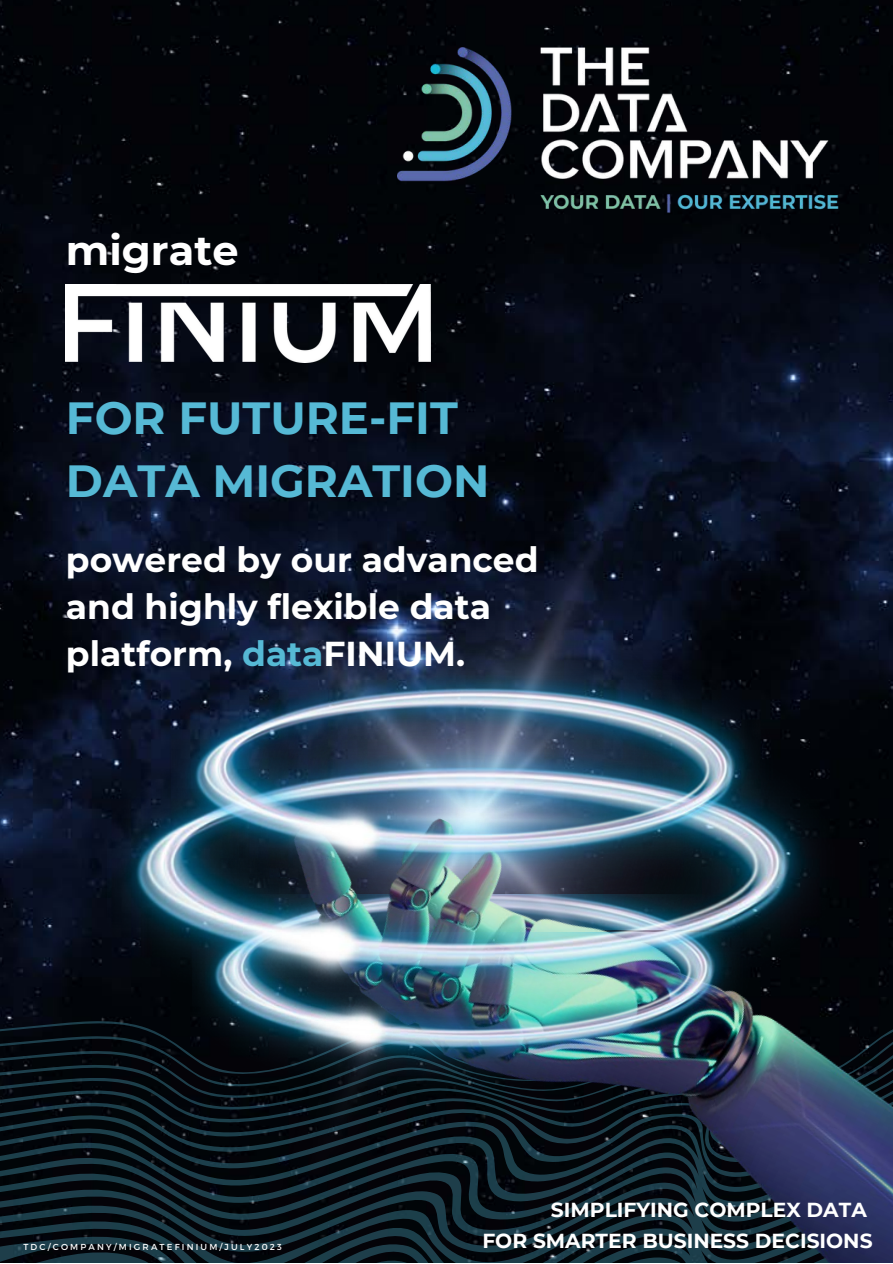
<style>
.page{position:relative;width:893px;height:1264px;background:#fff}
.page>*{position:absolute;margin:0;border:0;box-sizing:border-box;transform-origin:0 0}
.t1{font:700 45px "Montserrat";color:#56b9d5}
.t2{font:700 41.4px "Montserrat";color:#fff}
.t3{font:700 34.5px/47.2px "Montserrat";color:#fff}
.t4{font:700 20.25px "Montserrat";color:#fff}
.t5{font:8.7px "Montserrat";letter-spacing:.25em;color:#fff}
.s1{color:#56b9d5}
</style>
<div class="page">
<img style="left:0;top:0;width:892px;height:1008px">
<img style="left:397px;top:48px;width:441px;height:165px">
<img style="left:66px;top:284px;width:364px;height:78px">
<svg style="left:0;top:1008px;width:216px;height:254px;background:#0b181f"></svg>
<img style="left:145px;top:396px;width:653px;height:846px">
<img style="left:216px;top:766px;width:676px;height:496px">
<img style="left:193px;top:1037px;width:556px;height:64px">
<img style="left:107px;top:699px;width:727px;height:338px">
<img style="left:172px;top:632px;width:600px;height:279px">
<p class="t2" style="left:66px;top:225px;width:174px">migrate</p>
<p class="t1" style="left:66px;top:390px;width:393px">FOR FUTURE-FIT</p>
<p class="t1" style="left:66px;top:453px;width:425px">DATA MIGRATION</p>
<p class="t3" style="left:66px;top:536px;width:474px">powered by our advanced and highly flexible data platform, <span class="s1">data</span>FINIUM.</p>
<p class="t5" style="left:23px;top:1241px;width:260px">TDC/COMPANY/MIGRATEFINIUM/JULY2023</p>
<p class="t4" style="left:551px;top:1196px;width:317px">SIMPLIFYING COMPLEX DATA</p>
<p class="t4" style="left:482px;top:1228px;width:391px">FOR SMARTER BUSINESS DECISIONS</p>
</div>
